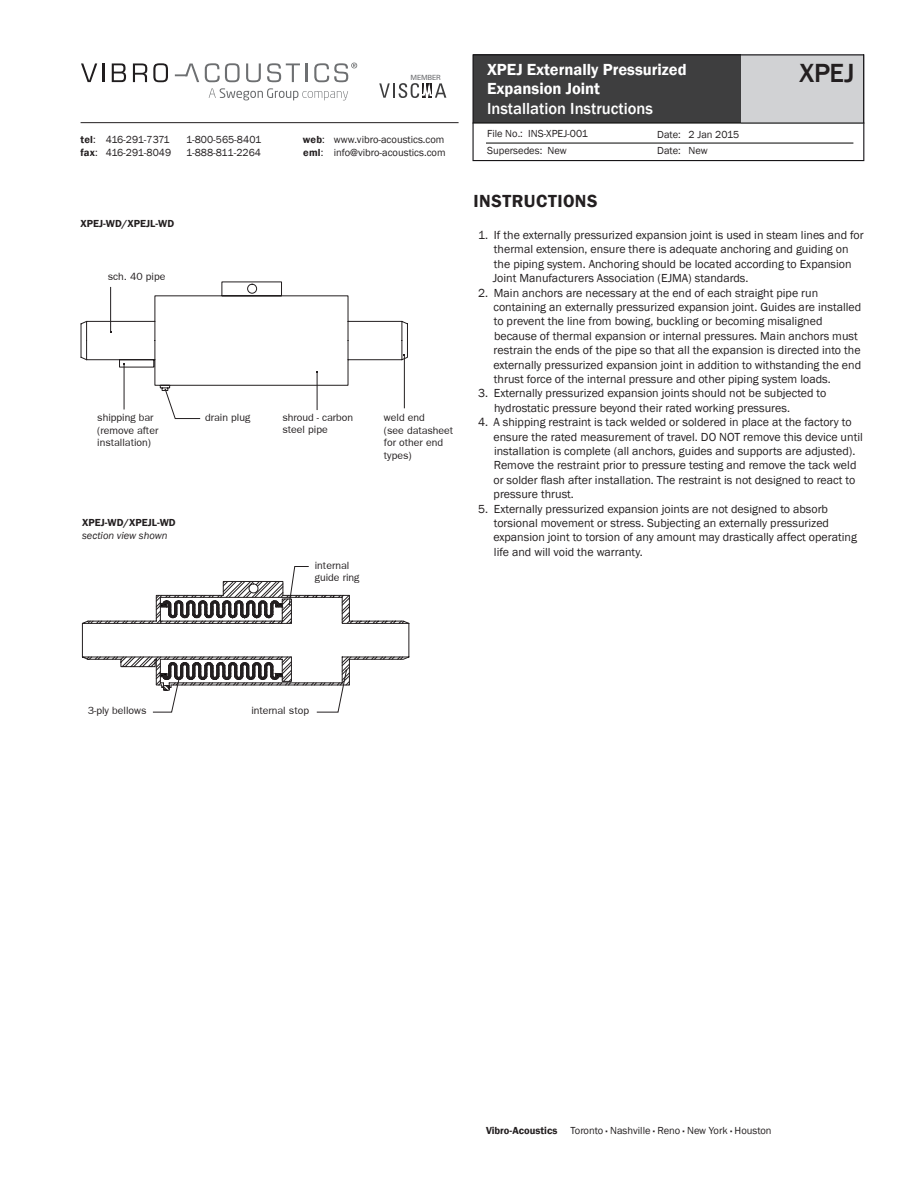
<style>
.page{position:relative;width:918px;height:1188px;background:#fff}
.page>*{position:absolute;margin:0;border:0;box-sizing:border-box;transform-origin:0 0}
.t1{font:500 27px "Franklin Gothic";color:#231f20}
.t2{font:600 18px "Franklin Gothic";letter-spacing:.025em;color:#fff}
.t3{font:600 18px "Franklin Gothic";letter-spacing:.025em;color:#231f20}
.t4{font:600 16.5px/19.8px "Franklin Gothic";color:#fff}
.t5{font:500 16.5px "Franklin Gothic";color:#fff}
.t6{font:12px/14.4px "Franklin Gothic";color:#231f20}
.t7{font:10.5px/16.5px "Franklin Gothic";color:#231f20}
.t8{font:10.5px/12.6px "Franklin Gothic";color:#231f20}
.t9{font:600 10.5px/12.6px "Franklin Gothic";color:#231f20}
.t10{font:10.5px/12.6px "Franklin Gothic";letter-spacing:-.035em;color:#231f20}
.t11{font:italic 10.5px "Franklin Gothic";color:#231f20}
.t12{font:7.05px "Univers LT Std";letter-spacing:-.035em;color:#6c6d70}
.s1{font-weight:400}
.s2{font-weight:600}
</style>
<div class="page">
<div style="left:473px;top:55px;width:390px;height:68px;background:#3e3e3f"></div>
<div style="left:741px;top:54px;width:122px;height:69px;background:#d1d2d4"></div>
<hr style="left:486px;top:143px;width:367px;height:1px;background:#040503">
<hr style="left:472px;top:123px;width:392px;height:1px;background:#040503">
<div style="left:472px;top:54px;width:392px;height:107px;border:1px solid #171518"></div>
<svg style="left:80px;top:281px;width:328px;height:138px"></svg>
<svg style="left:82px;top:566px;width:328px;height:147px"></svg>
<hr style="left:81px;top:122px;width:378px;height:1px;background:#231f20">
<svg style="left:81px;top:63px;width:16px;height:19px"></svg>
<svg style="left:103px;top:63px;width:2px;height:19px"></svg>
<svg style="left:112px;top:63px;width:14px;height:19px"></svg>
<svg style="left:133px;top:63px;width:14px;height:19px"></svg>
<svg style="left:153px;top:63px;width:15px;height:19px"></svg>
<svg style="left:175px;top:64px;width:24px;height:18px"></svg>
<svg style="left:205px;top:63px;width:35px;height:19px"></svg>
<svg style="left:246px;top:63px;width:15px;height:19px"></svg>
<svg style="left:267px;top:63px;width:33px;height:19px"></svg>
<svg style="left:306px;top:63px;width:2px;height:19px"></svg>
<svg style="left:314px;top:63px;width:43px;height:19px"></svg>
<svg style="left:209px;top:88px;width:139px;height:12px"></svg>
<svg style="left:379px;top:83px;width:67px;height:15px"></svg>
<p class="t12" style="left:411px;top:74px;width:32px">MEMBER</p>
<p class="t10" style="left:106px;top:134px;width:67px">416-291-7371<br>416-291-8049</p>
<p class="t7" style="left:186px;top:134px;width:77px;line-height:12.6px">1-800-565-8401<br>1-888-811-2264</p>
<p class="t9" style="left:80px;top:134px;width:19px">tel<span class="s1">: </span>fax<span class="s1">:</span></p>
<p class="t9" style="left:303px;top:134px;width:23px">web<span class="s1">: </span>eml<span class="s1">:</span></p>
<p class="t7" style="left:334px;top:134px;width:113px;line-height:12.6px">www.vibro-acoustics.com info@vibro-acoustics.com</p>
<p class="t9" style="left:81px;top:217px;width:95px">XPEJ-WD/XPEJL-WD</p>
<p class="t8" style="left:108px;top:270px;width:59px">sch. 40 pipe</p>
<p class="t8" style="left:97px;top:411px;width:63px">shipping bar (remove after installation)</p>
<p class="t8" style="left:282px;top:411px;width:72px">shroud - carbon steel pipe</p>
<p class="t8" style="left:384px;top:411px;width:71px">weld end<br>(see datasheet for other end types)</p>
<p class="t8" style="left:205px;top:411px;width:47px">drain plug</p>
<p class="t9" style="left:82px;top:516px;width:95px">XPEJ-WD/XPEJL-WD</p>
<p class="t11" style="left:82px;top:529px;width:87px">section view shown</p>
<p class="t8" style="left:315px;top:559px;width:46px">internal guide ring</p>
<h3 class="t4" style="left:487px;top:59px;width:201px">XPEJ Externally Pressurized<br>Expansion Joint</h3>
<h3 class="t5" style="left:487px;top:99px;width:167px">Installation Instructions</h3>
<h2 class="t2" style="left:487px;top:59px;width:248px">INSTALLATION INSTRUCTIONS</h2>
<p class="t7" style="left:487px;top:126px;width:102px">File No.: INS-XPEJ-001<br>Supersedes: New</p>
<p class="t7" style="left:657px;top:126px;width:84px">Date: 2 Jan 2015<br>Date: New</p>
<h1 class="t1" style="left:799px;top:56px;width:57px">XPEJ</h1>
<h2 class="t3" style="left:474px;top:190px;width:126px">INSTRUCTIONS</h2>
<p class="t6" style="left:493px;top:228px;width:372px;text-indent:-15px">1. If the externally pressurized expansion joint is used in steam lines and for thermal extension, ensure there is adequate anchoring and guiding on the piping system. Anchoring should be located according to Expansion Joint Manufacturers Association (EJMA) standards.</p>
<p class="t6" style="left:493px;top:286px;width:369px;text-indent:-15px">2. Main anchors are necessary at the end of each straight pipe run containing an externally pressurized expansion joint. Guides are installed to prevent the line from bowing, buckling or becoming misaligned because of thermal expansion or internal pressures. Main anchors must restrain the ends of the pipe so that all the expansion is directed into the externally pressurized expansion joint in addition to withstanding the end thrust force of the internal pressure and other piping system loads.</p>
<p class="t6" style="left:494px;top:386px;width:334px;text-indent:-16px">3. Externally pressurized expansion joints should not be subjected to hydrostatic pressure beyond their rated working pressures.</p>
<p class="t6" style="left:493px;top:415px;width:371px;text-indent:-15px">4. A shipping restraint is tack welded or soldered in place at the factory to ensure the rated measurement of travel. DO NOT remove this device until installation is complete (all anchors, guides and supports are adjusted).<br>Remove the restraint prior to pressure testing and remove the tack weld or solder flash after installation. The restraint is not designed to react to pressure thrust.</p>
<p class="t6" style="left:493px;top:502px;width:365px;text-indent:-15px">5. Externally pressurized expansion joints are not designed to absorb torsional movement or stress. Subjecting an externally pressurized expansion joint to torsion of any amount may drastically affect operating life and will void the warranty.</p>
<p class="t8" style="left:88px;top:704px;width:60px">3-ply bellows</p>
<p class="t8" style="left:251px;top:704px;width:59px">internal stop</p>
<p class="t9" style="left:486px;top:1124px;width:73px">Vibro-Acoustics</p>
<p class="t7" style="left:570px;top:1122px;width:203px">Toronto <span class="s2">·</span> Nashville <span class="s2">·</span> Reno <span class="s2">·</span> New York <span class="s2">·</span> Houston</p>
</div>
